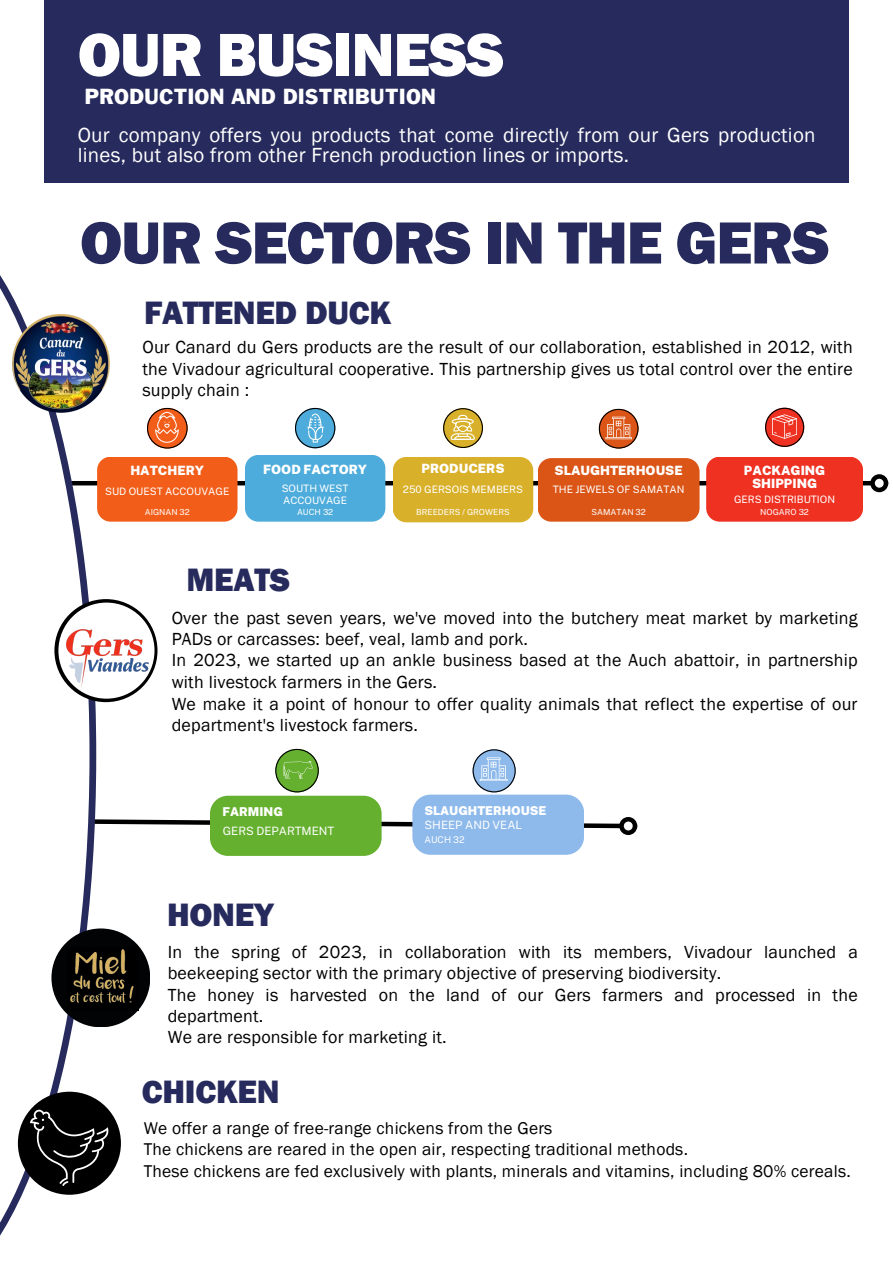
<style>
.page{position:relative;width:893px;height:1264px;background:#fff}
.page>*{position:absolute;margin:0;border:0;box-sizing:border-box;transform-origin:0 0}
.t1{font:800 63px "Franklin Gothic";letter-spacing:-.02em;color:#fff}
.t2{font:800 61.5px "Franklin Gothic";letter-spacing:-.02em;color:#262a5c}
.t3{font:800 33.3px "Franklin Gothic";letter-spacing:-.01em;color:#262a5c}
.t4{font:22.65px "Franklin Gothic";color:#fff}
.t5{font:21px/20.2px "Franklin Gothic";letter-spacing:.015em;color:#fff}
.t6{font:18px/21.3px "Franklin Gothic";letter-spacing:.015em;color:#000}
.t7{font:17.55px/21.3px "Franklin Gothic";letter-spacing:.015em;color:#000}
.t8{font:900 12.9px "Public Sans";color:#fff}
.t9{font:900 12.75px/12.8px "Public Sans";color:#fff;text-align:center}
.t10{font:900 12.15px "Public Sans";color:#fff}
.t11{font:11.55px "Public Sans";color:#fff}
.t12{font:10.2px/12px "Public Sans";color:#fff}
.t13{font:9.3px "Public Sans";color:#fff}
.t14{font:8.4px "Public Sans";color:#fff}
</style>
<div class="page">
<div style="left:44px;top:0;width:804px;height:182px;background:#262a5c"></div>
<svg style="left:96px;top:817px;width:529px;height:13px"></svg>
<div style="left:619px;top:817px;width:18px;height:18px;border:4px solid #000;border-radius:50%"></div>
<hr style="left:71px;top:481px;width:800px;height:4px;background:#000">
<div style="left:870px;top:474px;width:18px;height:18px;border:5px solid #000;border-radius:50%"></div>
<svg style="left:0;top:275px;width:96px;height:961px"></svg>
<img style="left:13px;top:314px;width:97px;height:98px">
<div style="left:97px;top:456px;width:140px;height:65px;background:#f25e19;border-radius:14px"></div>
<svg style="left:147px;top:408px;width:40px;height:40px"></svg>
<svg style="left:443px;top:408px;width:40px;height:40px"></svg>
<svg style="left:443px;top:408px;width:39px;height:39px"></svg>
<div style="left:393px;top:457px;width:140px;height:65px;background:#d9b029;border-radius:14px"></div>
<svg style="left:598px;top:409px;width:40px;height:39px"></svg>
<div style="left:537px;top:458px;width:162px;height:63px;background:#db5516"></div>
<div style="left:706px;top:457px;width:157px;height:64px;background:#ee3120"></div>
<svg style="left:765px;top:408px;width:39px;height:39px"></svg>
<svg style="left:54px;top:599px;width:103px;height:103px"></svg>
<div style="left:58px;top:602px;width:96px;height:96px;background:#fff;border-radius:50%"></div>
<img style="left:51px;top:622px;width:104px;height:70px">
<div style="left:412px;top:794px;width:172px;height:60px;background:#8db9eb;border-radius:18px"></div>
<div style="left:210px;top:795px;width:171px;height:60px;background:#65b02f;border-radius:18px"></div>
<svg style="left:275px;top:749px;width:44px;height:43px"></svg>
<svg style="left:472px;top:749px;width:43px;height:43px"></svg>
<div style="left:51px;top:928px;width:99px;height:99px;background:#020304;border-radius:50%"></div>
<img style="left:70px;top:949px;width:69px;height:61px">
<div style="left:245px;top:455px;width:140px;height:66px;background:#4dacdb"></div>
<svg style="left:295px;top:408px;width:40px;height:40px"></svg>
<div style="left:18px;top:1091px;width:103px;height:103px;background:#000;border-radius:50%"></div>
<svg style="left:30px;top:1109px;width:79px;height:76px"></svg>
<p class="t1" style="left:78px;top:18px;width:428px">OUR BUSINESS</p>
<p class="t4" style="left:84px;top:89px;width:353px">PRODUCTION AND DISTRIBUTION</p>
<h6 class="t5" style="left:78px;top:125px;width:739px">Our company offers you products that come directly from our Gers production lines, but also from other French production lines or imports.</h6>
<p class="t2" style="left:80px;top:207px;width:751px">OUR SECTORS IN THE GERS</p>
<h6 class="t3" style="left:144px;top:293px;width:249px">FATTENED DUCK</h6>
<p class="t6" style="left:142px;top:336px;width:711px;text-align:justify">Our Canard du Gers products are the result of our collaboration, established in 2012, with the Vivadour agricultural cooperative. This partnership gives us total control over the entire supply chain :</p>
<h1 class="t8" style="left:130px;top:462px;width:75px">HATCHERY</h1>
<h2 class="t12" style="left:105px;top:485px;width:126px">SUD OUEST ACCOUVAGE</h2>
<h4 class="t14" style="left:145px;top:507px;width:46px">AIGNAN 32</h4>
<h6 class="t9" style="left:263px;top:463px;width:105px">FOOD FACTORY</h6>
<p class="t12" style="left:282px;top:482px;width:68px">SOUTH WEST<br>ACCOUVAGE</p>
<p class="t14" style="left:297px;top:507px;width:38px">AUCH 32</p>
<p class="t3" style="left:186px;top:561px;width:105px">MEATS</p>
<p class="t9" style="left:421px;top:462px;width:84px">PRODUCERS</p>
<h5 class="t12" style="left:403px;top:483px;width:122px">250 GERSOIS MEMBERS</h5>
<p class="t14" style="left:416px;top:506px;width:95px">BREEDERS / GROWERS</p>
<p class="t9" style="left:554px;top:464px;width:130px">SLAUGHTERHOUSE</p>
<p class="t12" style="left:552px;top:483px;width:133px">THE JEWELS OF SAMATAN</p>
<p class="t14" style="left:591px;top:507px;width:56px">SAMATAN 32</p>
<p class="t9" style="left:743px;top:464px;width:83px">PACKAGING<br>SHIPPING</p>
<h6 class="t12" style="left:734px;top:493px;width:102px">GERS DISTRIBUTION</h6>
<p class="t14" style="left:760px;top:507px;width:50px">NOGARO 32</p>
<h6 class="t6" style="left:172px;top:607px;width:687px">Over the past seven years, we've moved into the butchery meat market by marketing<br>PADs or carcasses: beef, veal, lamb and pork.</h6>
<p class="t6" style="left:172px;top:649px;width:687px">In 2023, we started up an ankle business based at the Auch abattoir, in partnership with livestock farmers in the Gers.</p>
<p class="t6" style="left:172px;top:692px;width:687px">We make it a point of honour to offer quality animals that reflect the expertise of our department's livestock farmers.</p>
<h5 class="t10" style="left:222px;top:804px;width:62px">FARMING</h5>
<p class="t11" style="left:223px;top:824px;width:113px">GERS DEPARTMENT</p>
<p class="t10" style="left:424px;top:803px;width:123px">SLAUGHTERHOUSE</p>
<h2 class="t11" style="left:424px;top:817px;width:99px">SHEEP AND VEAL</h2>
<h5 class="t13" style="left:424px;top:834px;width:42px">AUCH 32</h5>
<h5 class="t3" style="left:167px;top:895px;width:108px">HONEY</h5>
<p class="t6" style="left:168px;top:940px;width:691px">In the spring of 2023, in collaboration with its members, Vivadour launched a beekeeping sector with the primary objective of preserving biodiversity.<br>The honey is harvested on the land of our Gers farmers and processed in the department.<br>We are responsible for marketing it.</p>
<h6 class="t3" style="left:142px;top:1072px;width:139px">CHICKEN</h6>
<p class="t7" style="left:144px;top:1117px;width:708px">We offer a range of free-range chickens from the Gers<br>The chickens are reared in the open air, respecting traditional methods.<br>These chickens are fed exclusively with plants, minerals and vitamins, including 80% cereals.</p>
</div>
